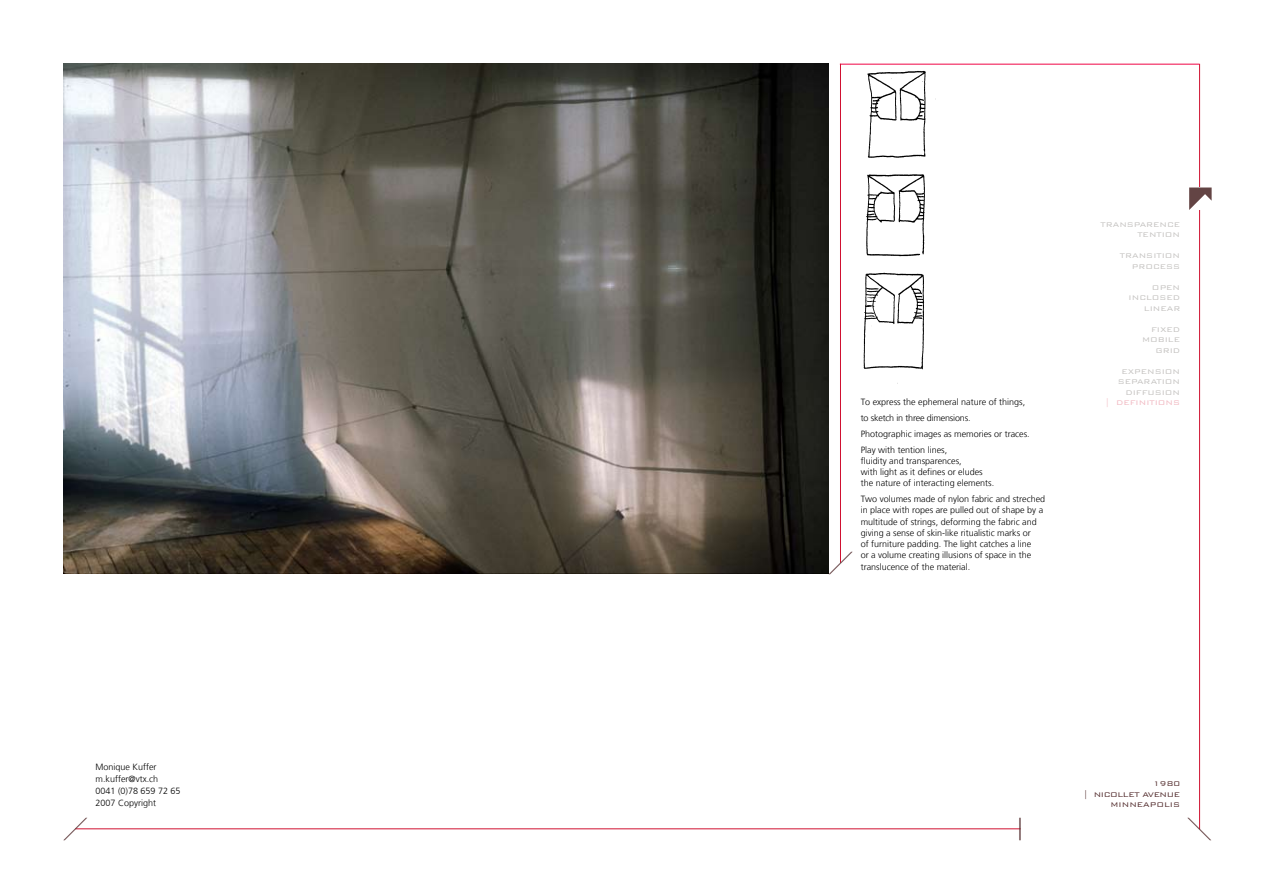
<style>
.page{position:relative;width:1263px;height:893px;background:#fff}
.page>*{position:absolute;margin:0;border:0;box-sizing:border-box;transform-origin:0 0}
.t1{font:italic 300 22.5px "Bank Gothic BT";color:#512a2b}
.t2{font:300 22.5px "Bank Gothic BT";color:#512a2b}
.t3{font:300 9px/11.2px "Frutiger";color:#000}
.t4{font:300 9px/10.5px "Bank Gothic BT";color:#c4c2c0;text-align:right}
.t5{font:300 9px/10.5px "Bank Gothic BT";color:#512a2b;text-align:right}
.t6{font:300 9px "Bank Gothic BT";color:#f1b8c1}
</style>
<div class="page">
<hr style="left:1199px;top:64px;width:1px;height:765px;background:#d01131">
<hr style="left:75px;top:828px;width:945px;height:1px;background:#d01131">
<hr style="left:840px;top:64px;width:359px;height:1px;background:#f00445">
<svg style="left:1189px;top:187px;width:22px;height:23px"></svg>
<img style="left:64px;top:64px;width:765px;height:510px">
<hr style="left:840px;top:64px;width:1px;height:499px;background:#d01131">
<img style="left:852px;top:64px;width:86px;height:320px">
<p class="t3" style="left:96px;top:761px;width:87px;line-height:12px">Monique Kuffer m.kuffer@vtx.ch<br>0041 (0)78 659 72 65<br>2007 Copyright</p>
<h1 class="t1" style="left:829px;top:550px;width:36px">|</h1>
<p class="t4" style="left:1100px;top:219px;width:81px">TRANSPARENCE<br>TENTION</p>
<p class="t4" style="left:1120px;top:250px;width:62px">TRANSITION<br>PROCESS</p>
<p class="t4" style="left:1129px;top:282px;width:53px">OPEN<br>INCLOSED<br>LINEAR</p>
<p class="t4" style="left:1142px;top:324px;width:40px">FIXED<br>MOBILE<br>GRID</p>
<p class="t4" style="left:1118px;top:366px;width:64px">EXPENSION<br>SEPARATION<br>DIFFUSION</p>
<p class="t3" style="left:861px;top:397px;width:166px">To express the ephemeral nature of things,</p>
<p class="t6" style="left:1105px;top:398px;width:77px">| DEFINITIONS</p>
<p class="t3" style="left:861px;top:410px;width:171px;line-height:15.8px">to sketch in three dimensions.<br>Photographic images as memories or traces.<br>Play with tention lines,</p>
<p class="t3" style="left:861px;top:455px;width:135px">fluidity and transparences,<br>with light as it defines or eludes the nature of interacting elements.</p>
<p class="t3" style="left:861px;top:494px;width:186px">Two volumes made of nylon fabric and streched in place with ropes are pulled out of shape by a multitude of strings, deforming the fabric and giving a sense of skin-like ritualistic marks or<br>of furniture padding. The light catches a line<br>or a volume creating illusions of space in the translucence of the material.</p>
<p class="t5" style="left:1083px;top:779px;width:98px">1980<br>| NICOLLET AVENUE<br>MINNEAPOLIS</p>
<h1 class="t1" style="left:64px;top:817px;width:36px">|</h1>
<h1 class="t2" style="left:1014px;top:817px;width:13px">|</h1>
<h1 class="t1" style="left:1200px;top:817px;width:36px">|</h1>
</div>
